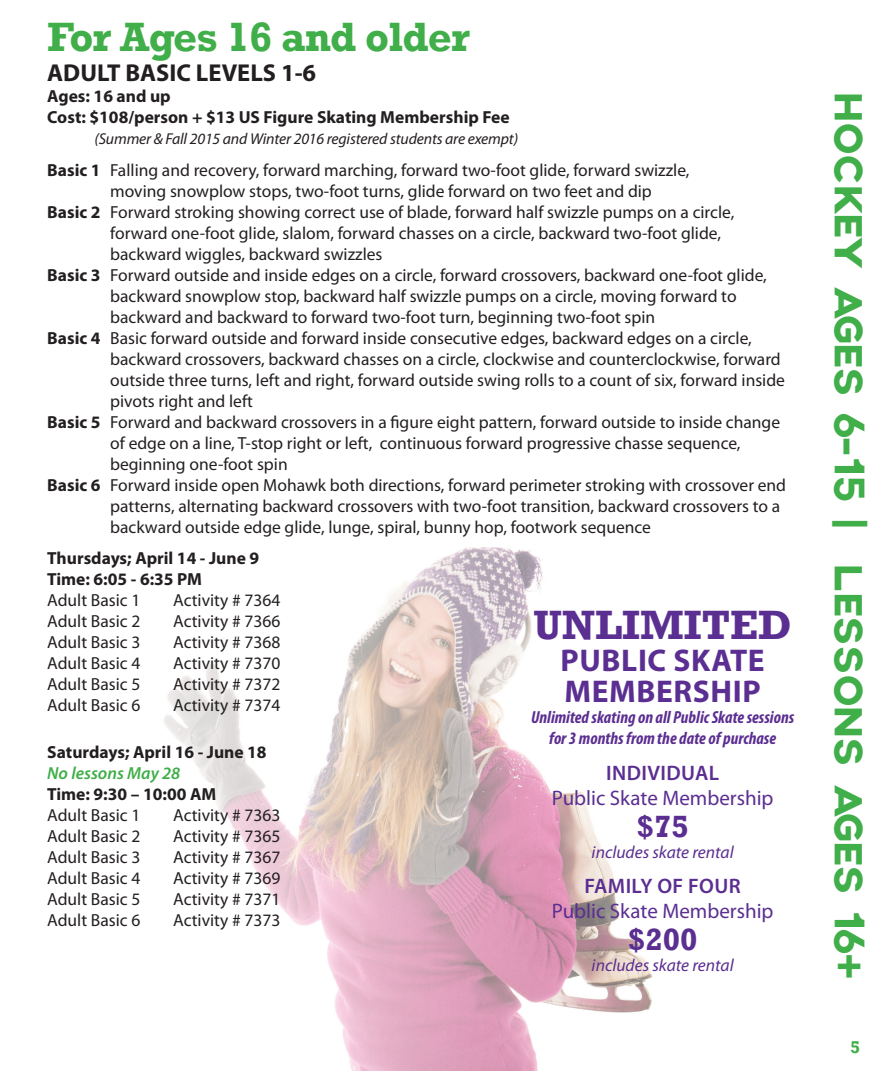
<style>
.page{position:relative;width:882px;height:1071px;background:#fff}
.page>*{position:absolute;margin:0;border:0;box-sizing:border-box;transform-origin:0 0}
.t1{font:42px "Axis";letter-spacing:-.02em;color:#40ae49}
.t2{font:700 42px "Rockwell";letter-spacing:-.02em;color:#40ae49}
.t3{font:700 42px "Rockwell";color:#5b2e91}
.t4{font:700 31.5px "Myriad Pro";color:#5b2e91}
.t5{font:700 31.5px "Rockwell";color:#5b2e91}
.t6{font:700 24.5px "Myriad Pro";color:#231f20}
.t7{font:21px "Myriad Pro";color:#5b2e91}
.t8{font:600 21px "Myriad Pro";letter-spacing:.02em;color:#5b2e91}
.t9{font:17.5px "Myriad Pro";color:#231f20}
.t10{font:700 17.5px/21px "Myriad Pro";color:#231f20}
.t11{font:italic 700 condensed 17.5px/21px "Myriad Pro";color:#5b2e91;text-align:center}
.t12{font:italic 17.5px "Myriad Pro";color:#5b2e91}
.t13{font:italic 600 17.5px "Myriad Pro";color:#40ae49}
.t14{font:700 17.5px "Rockwell";color:#40ae49}
.t15{font:italic 15.75px "Myriad Pro";letter-spacing:-.01em;color:#231f20}
.s1{font-weight:700}
</style>
<div class="page">
<img style="left:164px;top:547px;width:489px;height:524px">
<h1 class="t2" style="left:47px;top:12px;width:424px">For Ages 16 and older</h1>
<h3 class="t6" style="left:47px;top:57px;width:270px">ADULT BASIC LEVELS 1-6</h3>
<p class="t10" style="left:47px;top:85px;width:464px">Ages: 16 and up<br>Cost: $108/person + $13 US Figure Skating Membership Fee</p>
<p class="t15" style="left:94px;top:129px;width:425px">(Summer &amp; Fall 2015 and Winter 2016 registered students are exempt)</p>
<p class="t9" style="left:47px;top:159px;width:644px"><span class="s1">Basic 1</span> Falling and recovery, forward marching, forward two-foot glide, forward swizzle,</p>
<p class="t9" style="left:110px;top:180px;width:543px">moving snowplow stops, two-foot turns, glide forward on two feet and dip</p>
<p class="t9" style="left:47px;top:201px;width:689px"><span class="s1">Basic 2</span> Forward stroking showing correct use of blade, forward half swizzle pumps on a circle,</p>
<p class="t9" style="left:110px;top:222px;width:612px">forward one-foot glide, slalom, forward chasses on a circle, backward two-foot glide,</p>
<p class="t9" style="left:110px;top:243px;width:274px">backward wiggles, backward swizzles</p>
<p class="t9" style="left:47px;top:264px;width:721px"><span class="s1">Basic 3</span> Forward outside and inside edges on a circle, forward crossovers, backward one-foot glide,</p>
<p class="t9" style="left:110px;top:285px;width:628px">backward snowplow stop, backward half swizzle pumps on a circle, moving forward to</p>
<p class="t9" style="left:110px;top:306px;width:547px">backward and backward to forward two-foot turn, beginning two-foot spin</p>
<p class="t9" style="left:47px;top:327px;width:706px"><span class="s1">Basic 4</span> Basic forward outside and forward inside consecutive edges, backward edges on a circle,</p>
<p class="t9" style="left:110px;top:348px;width:672px">backward crossovers, backward chasses on a circle, clockwise and counterclockwise, forward</p>
<p class="t9" style="left:110px;top:369px;width:676px">outside three turns, left and right, forward outside swing rolls to a count of six, forward inside</p>
<p class="t9" style="left:110px;top:390px;width:144px">pivots right and left</p>
<p class="t9" style="left:47px;top:411px;width:734px"><span class="s1">Basic 5</span> Forward and backward crossovers in a figure eight pattern, forward outside to inside change</p>
<p class="t9" style="left:110px;top:432px;width:632px">of edge on a line, T-stop right or left, continuous forward progressive chasse sequence,</p>
<p class="t9" style="left:110px;top:453px;width:179px">beginning one-foot spin</p>
<p class="t9" style="left:47px;top:474px;width:740px"><span class="s1">Basic 6</span> Forward inside open Mohawk both directions, forward perimeter stroking with crossover end</p>
<p class="t9" style="left:110px;top:495px;width:671px">patterns, alternating backward crossovers with two-foot transition, backward crossovers to a</p>
<p class="t9" style="left:110px;top:516px;width:542px">backward outside edge glide, lunge, spiral, bunny hop, footwork sequence</p>
<p class="t10" style="left:47px;top:547px;width:213px">Thursdays; April 14 - June 9<br>Time: 6:05 - 6:35 PM</p>
<p class="t9" style="left:47px;top:590px;width:95px">Adult Basic 1</p>
<p class="t9" style="left:173px;top:590px;width:109px">Activity # 7364</p>
<p class="t9" style="left:47px;top:611px;width:95px">Adult Basic 2</p>
<p class="t9" style="left:173px;top:611px;width:109px">Activity # 7366</p>
<p class="t9" style="left:47px;top:632px;width:95px">Adult Basic 3</p>
<p class="t9" style="left:173px;top:632px;width:109px">Activity # 7368</p>
<p class="t9" style="left:47px;top:653px;width:95px">Adult Basic 4</p>
<p class="t9" style="left:173px;top:653px;width:109px">Activity # 7370</p>
<p class="t9" style="left:47px;top:674px;width:95px">Adult Basic 5</p>
<p class="t9" style="left:173px;top:674px;width:109px">Activity # 7372</p>
<p class="t9" style="left:47px;top:695px;width:95px">Adult Basic 6</p>
<p class="t9" style="left:173px;top:695px;width:109px">Activity # 7374</p>
<h1 class="t3" style="left:533px;top:600px;width:55px">Unli</h1>
<h1 class="t3" style="left:640px;top:600px;width:153px">mited</h1>
<h2 class="t4" style="left:561px;top:639px;width:37px">Public</h2>
<h2 class="t4" style="left:673px;top:639px;width:37px">Skate</h2>
<h2 class="t4" style="left:565px;top:671px;width:47px">Membership</h2>
<p class="t11" style="left:531px;top:706px;width:265px">Unlimited skating on all Public Skate sessions for 3 months from the date of purchase</p>
<p class="t8" style="left:606px;top:759px;width:114px">INDIVIDUAL</p>
<p class="t7" style="left:552px;top:785px;width:223px">Public Skate Membership</p>
<h2 class="t5" style="left:636px;top:807px;width:54px">$75</h2>
<p class="t12" style="left:592px;top:841px;width:144px">includes skate rental</p>
<p class="t8" style="left:585px;top:873px;width:158px">FAMILY OF FOUR</p>
<p class="t7" style="left:552px;top:898px;width:223px">Public Skate Membership</p>
<h2 class="t5" style="left:628px;top:920px;width:71px">$200</h2>
<p class="t12" style="left:592px;top:954px;width:144px">includes skate rental</p>
<p class="t10" style="left:47px;top:741px;width:221px">Saturdays; April 16 - June 18</p>
<p class="t13" style="left:47px;top:762px;width:135px">No lessons May 28</p>
<p class="t10" style="left:47px;top:783px;width:171px">Time: 9:30 – 10:00 AM</p>
<p class="t9" style="left:47px;top:804px;width:95px">Adult Basic 1</p>
<p class="t9" style="left:173px;top:804px;width:109px">Activity # 7363</p>
<p class="t9" style="left:47px;top:825px;width:95px">Adult Basic 2</p>
<p class="t9" style="left:173px;top:825px;width:109px">Activity # 7365</p>
<p class="t9" style="left:47px;top:846px;width:95px">Adult Basic 3</p>
<p class="t9" style="left:173px;top:846px;width:109px">Activity # 7367</p>
<p class="t9" style="left:47px;top:867px;width:95px">Adult Basic 4</p>
<p class="t9" style="left:173px;top:867px;width:109px">Activity # 7369</p>
<p class="t9" style="left:47px;top:888px;width:95px">Adult Basic 5</p>
<p class="t9" style="left:173px;top:888px;width:109px">Activity # 7371</p>
<p class="t9" style="left:47px;top:909px;width:95px">Adult Basic 6</p>
<p class="t9" style="left:173px;top:909px;width:109px">Activity # 7373</p>
<h1 class="t1" style="left:874px;top:91px;width:890px;rotate:90deg">Hockey Ages 6-15 | LESSONS AGES 16+</h1>
<p class="t14" style="left:851px;top:1037px;width:11px">5</p>
</div>
